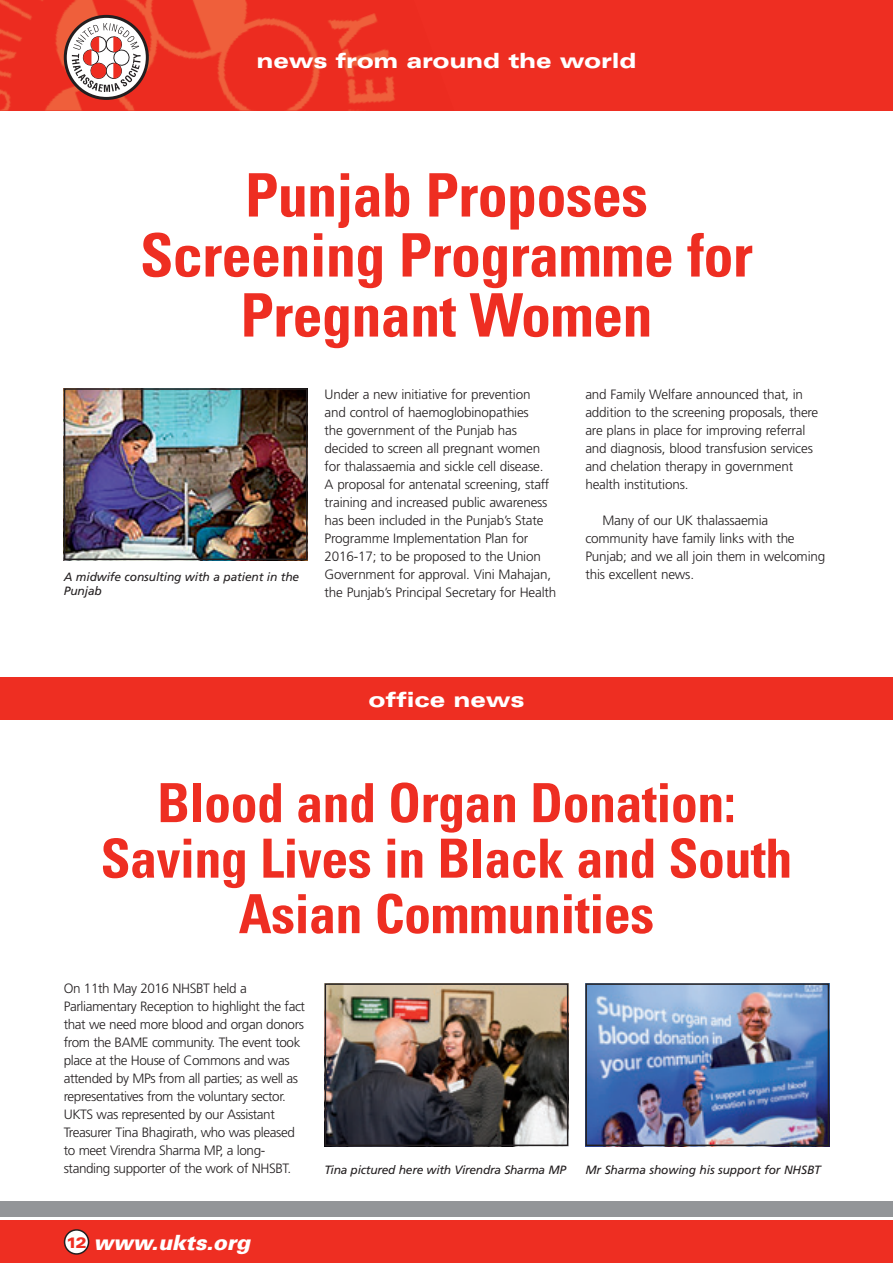
<style>
.page{position:relative;width:893px;height:1263px;background:#fff}
.page>*{position:absolute;margin:0;border:0;box-sizing:border-box;transform-origin:0 0}
.t1{font:700 condensed 60px/60px "Univers";letter-spacing:-.01em;color:#ee2e22;text-align:center}
.t2{font:700 condensed 54px/55.5px "Univers";letter-spacing:-.01em;color:#ee2e22;text-align:center}
.t3{font:900 expanded 21px "Univers";letter-spacing:-.01em;color:#fff}
.t4{font:italic 900 21px "Univers";letter-spacing:-.01em;color:#fff}
.t5{font:300 13.5px/18px "Frutiger";letter-spacing:-.015em;color:#231f20}
.t6{font:italic 12px/14.4px "Frutiger";letter-spacing:-.01em;color:#231f20}
.s1{font-style:normal;font-stretch:expanded;font-size:15px;color:#ee2e22}
</style>
<div class="page">
<div style="left:0;top:1221px;width:893px;height:42px;background:#ee2e22"></div>
<div style="left:65px;top:1230px;width:24px;height:24px;background:#fff;border-radius:50%"></div>
<div style="left:64px;top:1229px;width:25px;height:26px;border:2px solid #231f20;border-radius:50%"></div>
<div style="left:0;top:0;width:893px;height:111px;background:#ee2e22"></div>
<img style="left:0;top:0;width:395px;height:111px">
<svg style="left:65px;top:16px;width:82px;height:82px"></svg>
<svg style="left:72px;top:23px;width:69px;height:69px"></svg>
<div style="left:64px;top:15px;width:85px;height:85px;border:3px solid #231f20;border-radius:50%"></div>
<div style="left:0;top:1201px;width:893px;height:15px;background:#939598"></div>
<div style="left:0;top:677px;width:893px;height:43px;background:#ee2e22"></div>
<img style="left:328px;top:986px;width:237px;height:157px">
<div style="left:325px;top:983px;width:243px;height:163px;border:2px solid #231f20"></div>
<img style="left:588px;top:986px;width:238px;height:157px">
<div style="left:585px;top:983px;width:244px;height:163px;border:2px solid #231f20"></div>
<img style="left:67px;top:391px;width:238px;height:166px">
<div style="left:64px;top:388px;width:244px;height:172px;border:2px solid #231f20"></div>
<h3 class="t3" style="left:257px;top:48px;width:381px">news from around the world</h3>
<h1 class="t1" style="left:140px;top:164px;width:614px">Punjab Proposes<br>Screening Programme for<br>Pregnant Women</h1>
<p class="t6" style="left:64px;top:569px;width:237px">A midwife consulting with a patient in the<br>Punjab</p>
<p class="t5" style="left:325px;top:385px;width:233px">Under a new initiative for prevention<br>and control of haemoglobinopathies<br>the government of the Punjab has decided to screen all pregnant women for thalassaemia and sickle cell disease.<br>A proposal for antenatal screening, staff training and increased public awareness has been included in the Punjab’s State Programme Implementation Plan for 2016-17; to be proposed to the Union Government for approval. Vini Mahajan, the Punjab’s Principal Secretary for Health</p>
<p class="t5" style="left:585px;top:385px;width:234px">and Family Welfare announced that, in addition to the screening proposals, there are plans in place for improving referral and diagnosis, blood transfusion services and chelation therapy in government health institutions.</p>
<p class="t5" style="left:585px;top:511px;width:241px;text-indent:17px">Many of our UK thalassaemia community have family links with the<br>Punjab; and we all join them in welcoming this excellent news.</p>
<h3 class="t3" style="left:369px;top:687px;width:157px">office news</h3>
<h2 class="t2" style="left:101px;top:774px;width:693px">Blood and Organ Donation:<br>Saving Lives in Black and South<br>Asian Communities</h2>
<p class="t5" style="left:64px;top:979px;width:243px">On 11th May 2016 NHSBT held a Parliamentary Reception to highlight the fact that we need more blood and organ donors from the BAME community. The event took place at the House of Commons and was attended by MPs from all parties; as well as representatives from the voluntary sector.<br>UKTS was represented by our Assistant Treasurer Tina Bhagirath, who was pleased to meet Virendra Sharma MP, a long&shy;standing supporter of the work of NHSBT.</p>
<p class="t6" style="left:325px;top:1162px;width:243px">Tina pictured here with Virendra Sharma MP</p>
<p class="t6" style="left:585px;top:1162px;width:237px">Mr Sharma showing his support for NHSBT</p>
<h3 class="t4" style="left:66px;top:1230px;width:185px"><span class="s1">12</span> www.ukts.org</h3>
</div>
